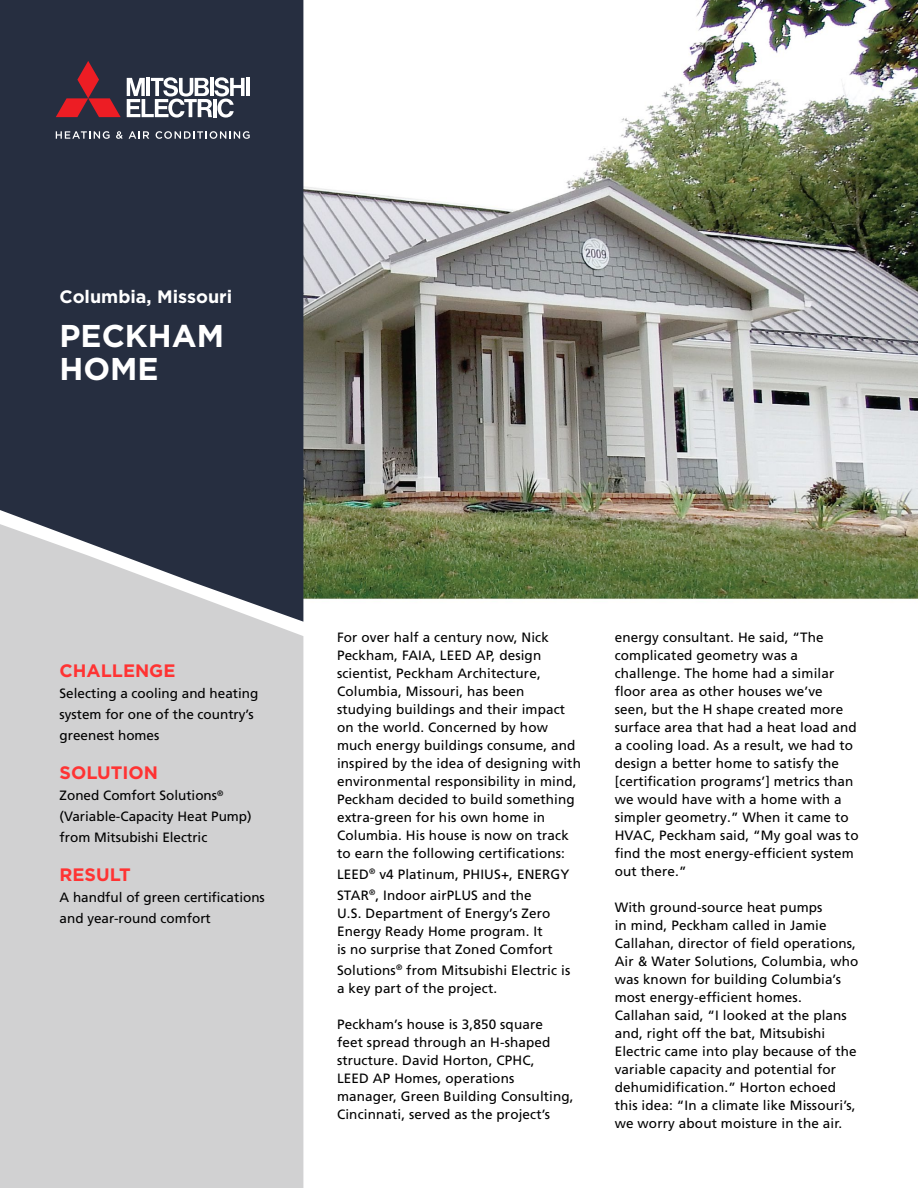
<style>
.page{position:relative;width:918px;height:1188px;background:#fff}
.page>*{position:absolute;margin:0;border:0;box-sizing:border-box;transform-origin:0 0}
.t1{font:700 31.5px/33px "Gotham HTF";color:#fff}
.t2{font:700 18px "Gotham HTF";color:#f33}
.t3{font:700 18px "Gotham HTF";color:#fff}
.t4{font:13.5px/18px "Frutiger LT Pro";letter-spacing:.01em;color:#000}
</style>
<div class="page">
<img style="left:303px;top:0;width:615px;height:605px">
<div style="left:0;top:0;width:303px;height:524px;background:#262e40"></div>
<svg style="left:0;top:524px;width:303px;height:664px;background:#c6c7c9"></svg>
<svg style="left:56px;top:61px;width:65px;height:56px;background:#682836"></svg>
<hr style="left:246px;top:78px;width:4px;height:18px;background:#fff">
<svg style="left:127px;top:77px;width:118px;height:41px"></svg>
<svg style="left:56px;top:131px;width:54px;height:8px"></svg>
<svg style="left:116px;top:131px;width:7px;height:8px"></svg>
<svg style="left:129px;top:131px;width:20px;height:8px"></svg>
<svg style="left:156px;top:131px;width:94px;height:8px"></svg>
<h2 class="t3" style="left:60px;top:287px;width:174px">Columbia, Missouri</h2>
<h1 class="t1" style="left:60px;top:318px;width:166px">PECKHAM<br>HOME</h1>
<h2 class="t2" style="left:60px;top:661px;width:117px">CHALLENGE</h2>
<p class="t4" style="left:60px;top:683px;width:200px;line-height:21px">Selecting a cooling and heating system for one of the country’s greenest homes</p>
<h2 class="t2" style="left:60px;top:763px;width:100px">SOLUTION</h2>
<p class="t4" style="left:60px;top:785px;width:194px;line-height:21px">Zoned Comfort Solutions<sup>® </sup>(Variable-Capacity Heat Pump) from Mitsubishi Electric</p>
<h2 class="t2" style="left:60px;top:865px;width:73px">RESULT</h2>
<p class="t4" style="left:60px;top:887px;width:207px;line-height:21px">A handful of green certifications and year-round comfort</p>
<p class="t4" style="left:337px;top:628px;width:245px">For over half a century now, Nick Peckham, FAIA, LEED AP, design scientist, Peckham Architecture, Columbia, Missouri, has been studying buildings and their impact on the world. Concerned by how much energy buildings consume, and inspired by the idea of designing with environmental responsibility in mind, Peckham decided to build something extra-green for his own home in Columbia. His house is now on track to earn the following certifications:</p>
<p class="t4" style="left:337px;top:864px;width:234px;line-height:21px">LEED<sup>®</sup> v4 Platinum, PHIUS+, ENERGY<br>STAR<sup>®</sup>, Indoor airPLUS and the</p>
<p class="t4" style="left:337px;top:904px;width:217px">U.S. Department of Energy’s Zero<br>Energy Ready Home program. It is no surprise that Zoned Comfort</p>
<p class="t4" style="left:337px;top:961px;width:235px">Solutions<sup>®</sup> from Mitsubishi Electric is a key part of the project.</p>
<p class="t4" style="left:337px;top:1015px;width:238px">Peckham’s house is 3,850 square<br>feet spread through an H-shaped structure. David Horton, CPHC,<br>LEED AP Homes, operations manager, Green Building Consulting,<br>Cincinnati, served as the project’s</p>
<p class="t4" style="left:615px;top:628px;width:245px">energy consultant. He said, “The complicated geometry was a challenge. The home had a similar floor area as other houses we’ve seen, but the H shape created more surface area that had a heat load and a cooling load. As a result, we had to design a better home to satisfy the [certification programs’] metrics than we would have with a home with a simpler geometry.” When it came to<br>HVAC, Peckham said, “My goal was to find the most energy-efficient system out there.”</p>
<p class="t4" style="left:615px;top:898px;width:245px">With ground-source heat pumps<br>in mind, Peckham called in Jamie Callahan, director of field operations, Air &amp; Water Solutions, Columbia, who was known for building Columbia’s most energy-efficient homes.<br>Callahan said, “I looked at the plans and, right off the bat, Mitsubishi Electric came into play because of the variable capacity and potential for dehumidification.” Horton echoed this idea: “In a climate like Missouri’s, we worry about moisture in the air.</p>
</div>
